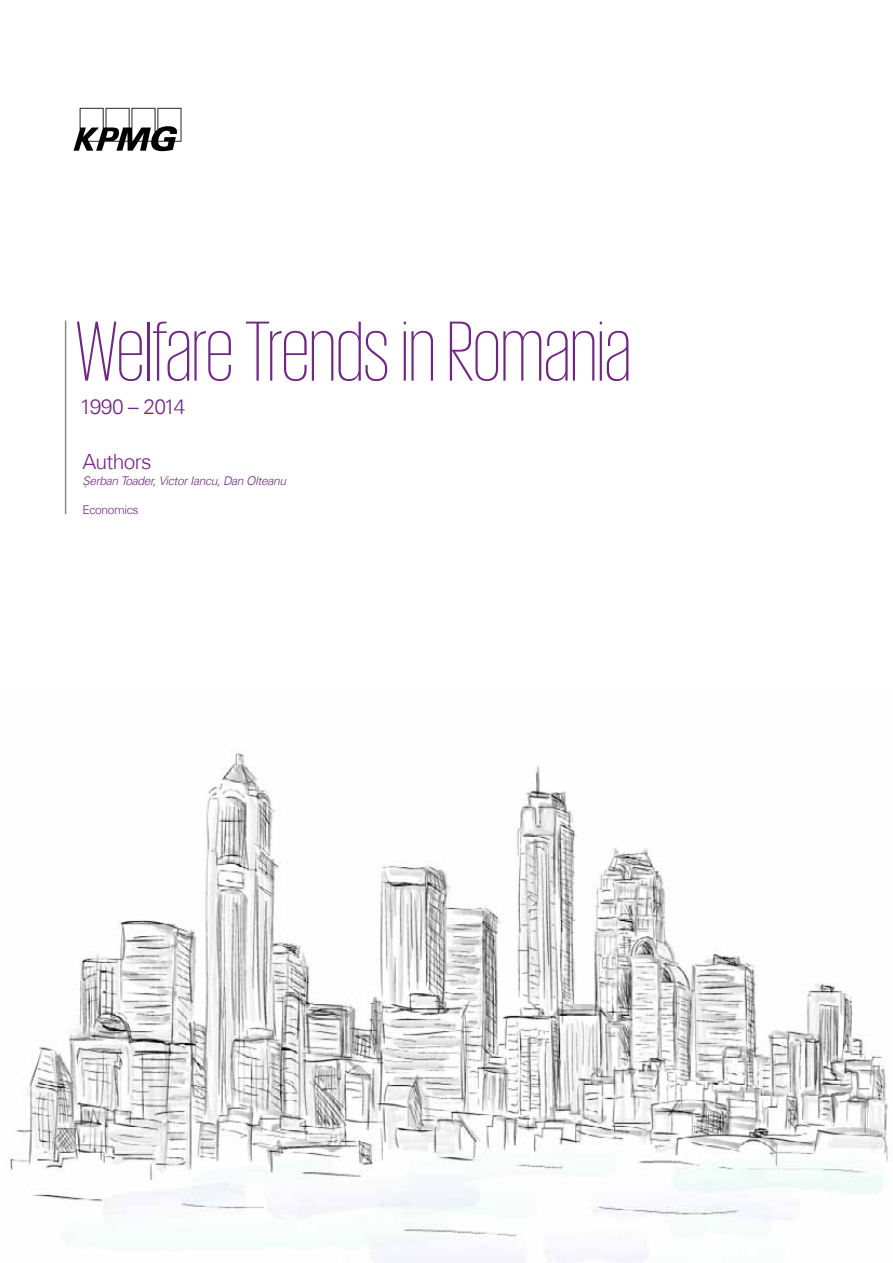
<style>
.page{position:relative;width:893px;height:1263px;background:#fff}
.page>*{position:absolute;margin:0;border:0;box-sizing:border-box;transform-origin:0 0}
.t1{font:200 87px "KPMG";color:#702784}
.t2{font:300 21px "Universfor KPMG";letter-spacing:-.055em;color:#702784}
.t3{font:300 21px "Universfor KPMG";letter-spacing:-.03em;color:#702784}
.t4{font:italic 300 12px "Universfor KPMG";letter-spacing:-.03em;color:#702784}
.t5{font:300 12px "Universfor KPMG";letter-spacing:-.03em;color:#702784}
</style>
<div class="page">
<svg style="left:74px;top:108px;width:107px;height:43px"></svg>
<hr style="left:65px;top:320px;width:1px;height:194px;background:#8a8a84">
<img style="left:8px;top:752px;width:880px;height:511px">
<h1 class="t1" style="left:76px;top:310px;width:557px">Welfare Trends in Romania</h1>
<h2 class="t2" style="left:80px;top:394px;width:107px">1990 – 2014</h2>
<h2 class="t3" style="left:83px;top:449px;width:71px">Authors</h2>
<p class="t4" style="left:83px;top:473px;width:205px">Șerban Toader, Victor Iancu, Dan Olteanu</p>
<p class="t5" style="left:83px;top:502px;width:57px">Economics</p>
</div>
